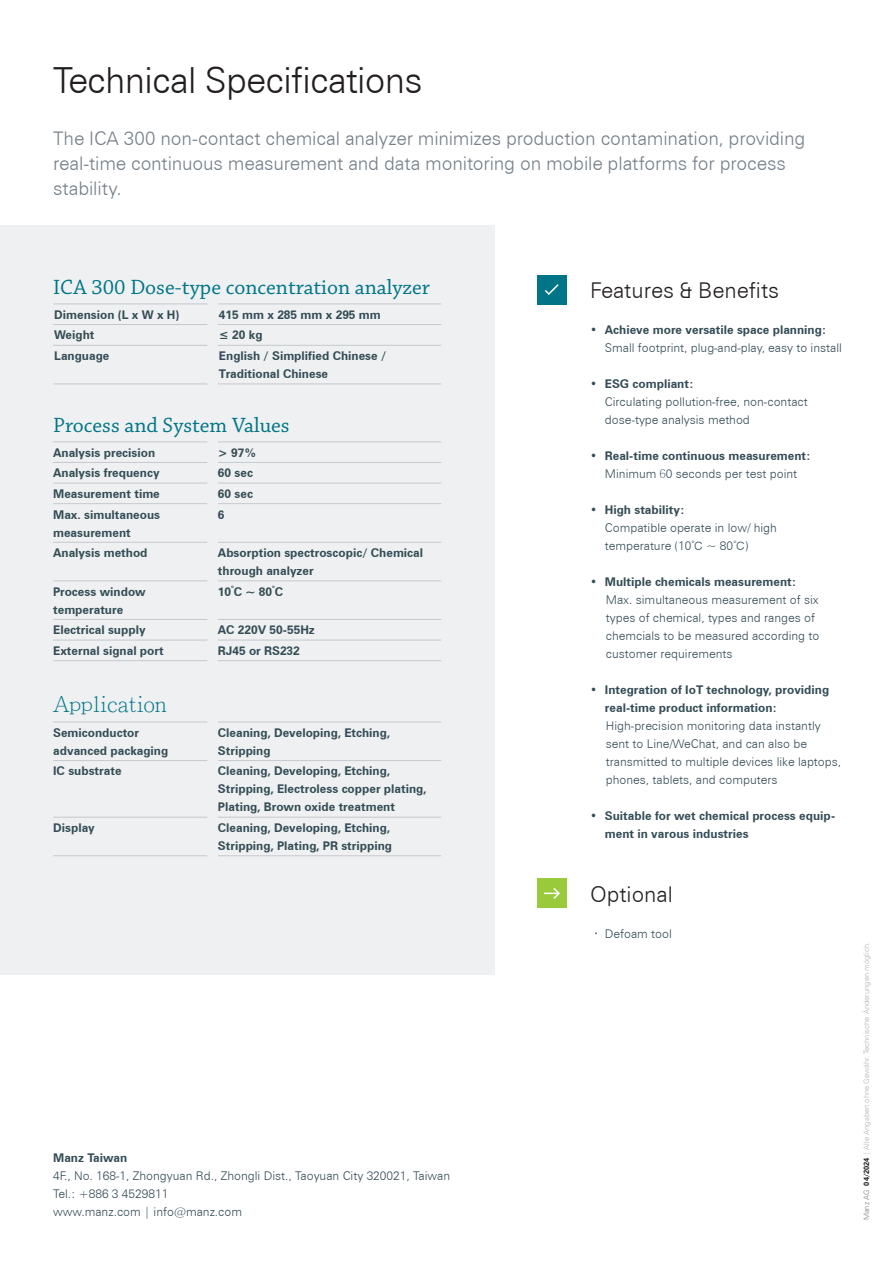
<style>
.page{position:relative;width:893px;height:1263px;background:#fff}
.page>*{position:absolute;margin:0;border:0;box-sizing:border-box;transform-origin:0 0}
.t1{font:300 36px "Zurich BT";letter-spacing:-.02em;color:#231f20}
.t2{font:21.75px "Chaparral Pro";color:#007587}
.t3{font:300 21.75px "Zurich BT";color:#231f20}
.t4{font:300 21.75px "Adobe Ming Std";color:#007587}
.t5{font:300 18.75px/24.8px "Zurich BT";letter-spacing:-.01em;color:#757f88}
.t6{font:700 12px/18px "Zurich BT";color:#344c55}
.t7{font:300 12px/18px "Zurich BT";color:#344c55}
.t8{font:300 7.5px "Zurich BT";color:#afb3b8}
.t9{font:700 4.5px "Zurich BT";color:#344c55}
.s1{font-weight:700}
.s2{font-weight:300}
.s3{font-family:"Adobe Ming Std"}
.s4{font-family:"Lin Gothic"}
.s5{color:#808285}
.s6{font-weight:700;color:#231f20}
</style>
<div class="page">
<div style="left:0;top:225px;width:494px;height:750px;background:#eef0f1"></div>
<hr style="left:53px;top:324px;width:154px;height:1px;background:#c6c9cd">
<hr style="left:53px;top:345px;width:154px;height:1px;background:#c6c9cd">
<hr style="left:53px;top:384px;width:154px;height:1px;background:#c6c9cd">
<hr style="left:218px;top:324px;width:223px;height:1px;background:#c6c9cd">
<hr style="left:218px;top:345px;width:223px;height:1px;background:#c6c9cd">
<hr style="left:218px;top:384px;width:223px;height:1px;background:#c6c9cd">
<hr style="left:53px;top:304px;width:154px;height:1px;background:#c6c9cd">
<hr style="left:218px;top:304px;width:223px;height:1px;background:#c6c9cd">
<div style="left:537px;top:275px;width:30px;height:29px;background:#007587"></div>
<svg style="left:545px;top:284px;width:14px;height:11px"></svg>
<div style="left:537px;top:878px;width:30px;height:30px;background:#99ca3b"></div>
<svg style="left:543px;top:888px;width:17px;height:11px"></svg>
<hr style="left:53px;top:442px;width:154px;height:1px;background:#c6c9cd">
<hr style="left:53px;top:462px;width:154px;height:1px;background:#c6c9cd">
<hr style="left:53px;top:483px;width:154px;height:1px;background:#c6c9cd">
<hr style="left:53px;top:503px;width:154px;height:1px;background:#c6c9cd">
<hr style="left:53px;top:542px;width:154px;height:1px;background:#c6c9cd">
<hr style="left:53px;top:581px;width:154px;height:1px;background:#c6c9cd">
<hr style="left:53px;top:619px;width:154px;height:1px;background:#c6c9cd">
<hr style="left:53px;top:640px;width:154px;height:1px;background:#c6c9cd">
<hr style="left:53px;top:660px;width:154px;height:1px;background:#c6c9cd">
<hr style="left:218px;top:442px;width:223px;height:1px;background:#c6c9cd">
<hr style="left:218px;top:462px;width:223px;height:1px;background:#c6c9cd">
<hr style="left:218px;top:483px;width:223px;height:1px;background:#c6c9cd">
<hr style="left:218px;top:503px;width:223px;height:1px;background:#c6c9cd">
<hr style="left:218px;top:542px;width:223px;height:1px;background:#c6c9cd">
<hr style="left:218px;top:581px;width:223px;height:1px;background:#c6c9cd">
<hr style="left:218px;top:619px;width:223px;height:1px;background:#c6c9cd">
<hr style="left:218px;top:640px;width:223px;height:1px;background:#c6c9cd">
<hr style="left:218px;top:660px;width:223px;height:1px;background:#c6c9cd">
<hr style="left:53px;top:722px;width:154px;height:1px;background:#c6c9cd">
<hr style="left:53px;top:760px;width:154px;height:1px;background:#c6c9cd">
<hr style="left:53px;top:817px;width:154px;height:1px;background:#c6c9cd">
<hr style="left:53px;top:855px;width:154px;height:1px;background:#c6c9cd">
<hr style="left:218px;top:722px;width:223px;height:1px;background:#c6c9cd">
<hr style="left:218px;top:760px;width:223px;height:1px;background:#c6c9cd">
<hr style="left:218px;top:817px;width:223px;height:1px;background:#c6c9cd">
<hr style="left:218px;top:855px;width:223px;height:1px;background:#c6c9cd">
<p class="t1" style="left:53px;top:59px;width:371px">Technical Specifications</p>
<p class="t5" style="left:53px;top:126px;width:754px">The ICA 300 non-contact chemical analyzer minimizes production contamination, providing real-time continuous measurement and data monitoring on mobile platforms for process stability.</p>
<p class="t2" style="left:53px;top:275px;width:378px">ICA 300 Dose-type concentration analyzer</p>
<p class="t6" style="left:54px;top:305px;width:127px">Dimension (L x W x H)</p>
<p class="t6" style="left:219px;top:305px;width:163px">415 mm x 285 mm x 295 mm</p>
<p class="t6" style="left:54px;top:326px;width:42px">Weight</p>
<p class="t6" style="left:219px;top:326px;width:45px">≤ 20 kg</p>
<p class="t6" style="left:54px;top:347px;width:57px">Language</p>
<p class="t6" style="left:219px;top:347px;width:169px">English / Simplified Chinese /<br>Traditional Chinese</p>
<p class="t2" style="left:53px;top:413px;width:238px">Process and System Values</p>
<p class="t6" style="left:53px;top:443px;width:104px">Analysis precision</p>
<p class="t6" style="left:218px;top:443px;width:40px">&gt; 97%</p>
<p class="t6" style="left:53px;top:464px;width:108px">Analysis frequency</p>
<p class="t6" style="left:218px;top:464px;width:37px">60 sec</p>
<p class="t6" style="left:53px;top:485px;width:108px">Measurement time</p>
<p class="t6" style="left:218px;top:485px;width:37px">60 sec</p>
<p class="t6" style="left:53px;top:505px;width:108px">Max. simultaneous measurement</p>
<p class="t6" style="left:218px;top:505px;width:8px">6</p>
<p class="t6" style="left:53px;top:544px;width:96px">Analysis method</p>
<p class="t6" style="left:218px;top:544px;width:207px">Absorption spectroscopic/ Chemical through analyzer</p>
<p class="t6" style="left:53px;top:582px;width:94px">Process window temperature</p>
<p class="t6" style="left:218px;top:582px;width:67px">10 C ~ 80 C</p>
<p class="t9" style="left:231px;top:584px;width:4px">o</p>
<p class="t9" style="left:272px;top:584px;width:4px">o</p>
<p class="t6" style="left:53px;top:621px;width:94px">Electrical supply</p>
<p class="t6" style="left:218px;top:621px;width:98px">AC 220V 50-55Hz</p>
<p class="t6" style="left:53px;top:641px;width:112px">External signal port</p>
<p class="t6" style="left:218px;top:641px;width:83px">RJ45 or RS232</p>
<p class="t4" style="left:53px;top:692px;width:115px">Application</p>
<p class="t6" style="left:53px;top:723px;width:87px">Semiconductor</p>
<p class="t6" style="left:53px;top:741px;width:117px">advanced packaging</p>
<p class="t6" style="left:218px;top:723px;width:174px">Cleaning, Developing, Etching,<br>Stripping</p>
<p class="t6" style="left:53px;top:762px;width:70px">IC substrate</p>
<p class="t6" style="left:218px;top:762px;width:210px">Cleaning, Developing, Etching,<br>Stripping, Electroless copper plating,<br>Plating, Brown oxide treatment</p>
<p class="t6" style="left:53px;top:819px;width:43px">Display</p>
<p class="t6" style="left:218px;top:819px;width:176px">Cleaning, Developing, Etching,<br>Stripping, Plating, PR stripping</p>
<p class="t6" style="left:53px;top:1148px;width:76px">Manz Taiwan</p>
<p class="t7" style="left:53px;top:1166px;width:399px">4F., No. 168-1, Zhongyuan Rd., Zhongli Dist., Taoyuan City 320021, Taiwan</p>
<p class="t7" style="left:53px;top:1184px;width:117px">Tel.: +886 3 4529811</p>
<p class="t7" style="left:53px;top:1202px;width:190px">www.manz.com | info@manz.com</p>
<p class="t3" style="left:590px;top:277px;width:191px">Features &amp; Benefits</p>
<p class="t7" style="left:605px;top:321px;width:239px;text-indent:-15px">• <span class="s1">Achieve more versatile space planning:<br></span>Small footprint, plug-and-play, easy to install</p>
<p class="t6" style="left:590px;top:375px;width:105px"><span class="s2">•</span> ESG compliant:</p>
<p class="t7" style="left:605px;top:393px;width:204px">Circulating pollution-free, non-contact dose-type analysis method</p>
<p class="t6" style="left:590px;top:447px;width:222px"><span class="s2">•</span> Real-time continuous measurement:</p>
<p class="t7" style="left:605px;top:465px;width:194px">Minimum <span class="s3">6</span>0 seconds per test point</p>
<p class="t6" style="left:590px;top:501px;width:96px"><span class="s2">•</span> High stability:</p>
<p class="t7" style="left:605px;top:519px;width:174px">Compatible operate in low/ high</p>
<p class="t7" style="left:605px;top:537px;width:145px">temperature (10<span class="s4">℃</span> ~ 80<span class="s4">℃</span>)</p>
<p class="t6" style="left:590px;top:573px;width:208px"><span class="s2">•</span> Multiple chemicals measurement:</p>
<p class="t7" style="left:606px;top:591px;width:215px">Max. simultaneous measurement of six types of chemical, types and ranges of chemcials to be measured according to customer requirements</p>
<p class="t6" style="left:605px;top:681px;width:226px;text-indent:-15px"><span class="s2">•</span> Integration of IoT technology, providing real-time product information:</p>
<p class="t7" style="left:606px;top:717px;width:237px">High-precision monitoring data instantly sent to Line/WeChat, and can also be transmitted to multiple devices like laptops, phones, tablets, and computers</p>
<p class="t6" style="left:605px;top:807px;width:232px;text-indent:-15px">• Suitable for wet chemical process equip&shy;ment in varous industries</p>
<p class="t3" style="left:590px;top:881px;width:84px">Optional</p>
<p class="t7" style="left:590px;top:924px;width:83px"><span class="s4">•</span> Defoam tool</p>
<p class="t8" style="left:862px;top:1220px;width:280px;rotate:-90deg"><span class="s5">Manz AG</span> <span class="s6">04/2024</span> | Alle Angaben ohne Gewähr. Technische Änderungen möglich.</p>
</div>
